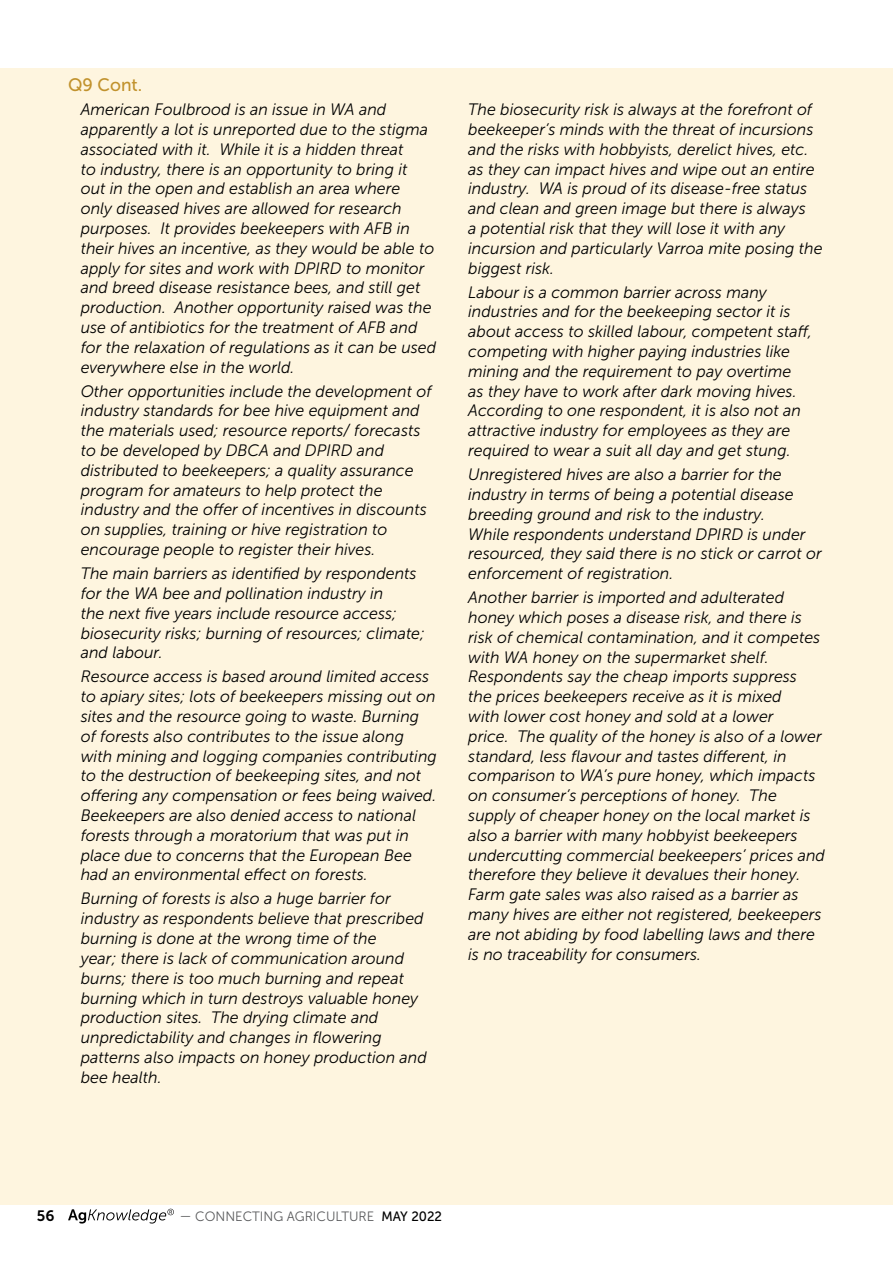
<style>
.page{position:relative;width:893px;height:1263px;background:#fff}
.page>*{position:absolute;margin:0;border:0;box-sizing:border-box;transform-origin:0 0}
.t1{font:18px "Museo Sans 500";color:#c1922d}
.t2{font:italic 16.5px/19.8px "Museo Sans 300";color:#000}
.t3{font:15px "Museo Sans 700";color:#000}
.t4{font:13.5px "Museo Sans 300";color:#58595b}
.s1{font-family:"Museo Sans 500";color:#000}
</style>
<div class="page">
<svg style="left:68px;top:1209px;width:106px;height:14px"></svg>
<div style="left:0;top:68px;width:893px;height:1136px;background:#fef5df"></div>
<p class="t1" style="left:68px;top:75px;width:76px">Q9 Cont.</p>
<p class="t2" style="left:81px;top:100px;width:357px">American Foulbrood is an issue in WA and apparently a lot is unreported due to the stigma associated with it. While it is a hidden threat<br>to industry, there is an opportunity to bring it out in the open and establish an area where<br>only diseased hives are allowed for research purposes. It provides beekeepers with AFB in their hives an incentive, as they would be able to apply for sites and work with DPIRD to monitor and breed disease resistance bees, and still get production. Another opportunity raised was the use of antibiotics for the treatment of AFB and for the relaxation of regulations as it can be used everywhere else in the world.</p>
<p class="t2" style="left:81px;top:381px;width:352px">Other opportunities include the development of industry standards for bee hive equipment and the materials used; resource reports/ forecasts to be developed by DBCA and DPIRD and distributed to beekeepers; a quality assurance program for amateurs to help protect the industry and the offer of incentives in discounts on supplies, training or hive registration to encourage people to register their hives.</p>
<p class="t2" style="left:81px;top:564px;width:346px">The main barriers as identified by respondents for the WA bee and pollination industry in<br>the next five years include resource access; biosecurity risks; burning of resources; climate; and labour.</p>
<p class="t2" style="left:81px;top:667px;width:358px">Resource access is based around limited access to apiary sites; lots of beekeepers missing out on sites and the resource going to waste. Burning of forests also contributes to the issue along with mining and logging companies contributing to the destruction of beekeeping sites, and not offering any compensation or fees being waived.<br>Beekeepers are also denied access to national forests through a moratorium that was put in place due to concerns that the European Bee had an environmental effect on forests.</p>
<p class="t2" style="left:81px;top:889px;width:348px">Burning of forests is also a huge barrier for industry as respondents believe that prescribed burning is done at the wrong time of the<br>year; there is lack of communication around burns; there is too much burning and repeat burning which in turn destroys valuable honey production sites. The drying climate and unpredictability and changes in flowering patterns also impacts on honey production and bee health.</p>
<p class="t2" style="left:468px;top:100px;width:356px">The biosecurity risk is always at the forefront of beekeeper’s minds with the threat of incursions and the risks with hobbyists, derelict hives, etc. as they can impact hives and wipe out an entire industry. WA is proud of its disease-free status and clean and green image but there is always<br>a potential risk that they will lose it with any incursion and particularly Varroa mite posing the biggest risk.</p>
<p class="t2" style="left:468px;top:282px;width:345px">Labour is a common barrier across many industries and for the beekeeping sector it is about access to skilled labour, competent staff, competing with higher paying industries like mining and the requirement to pay overtime<br>as they have to work after dark moving hives.<br>According to one respondent, it is also not an attractive industry for employees as they are required to wear a suit all day and get stung.</p>
<p class="t2" style="left:468px;top:465px;width:355px">Unregistered hives are also a barrier for the industry in terms of being a potential disease breeding ground and risk to the industry.<br>While respondents understand DPIRD is under resourced, they said there is no stick or carrot or enforcement of registration.</p>
<p class="t2" style="left:468px;top:588px;width:358px">Another barrier is imported and adulterated honey which poses a disease risk, and there is risk of chemical contamination, and it competes with WA honey on the supermarket shelf.<br>Respondents say the cheap imports suppress<br>the prices beekeepers receive as it is mixed<br>with lower cost honey and sold at a lower<br>price. The quality of the honey is also of a lower standard, less flavour and tastes different, in comparison to WA’s pure honey, which impacts on consumer’s perceptions of honey. The supply of cheaper honey on the local market is also a barrier with many hobbyist beekeepers undercutting commercial beekeepers’ prices and therefore they believe it devalues their honey.<br>Farm gate sales was also raised as a barrier as many hives are either not registered, beekeepers are not abiding by food labelling laws and there is no traceability for consumers.</p>
<p class="t3" style="left:37px;top:1207px;width:19px">56</p>
<p class="t4" style="left:179px;top:1209px;width:264px">— CONNECTING AGRICULTURE <span class="s1">MAY 2022</span></p>
</div>
